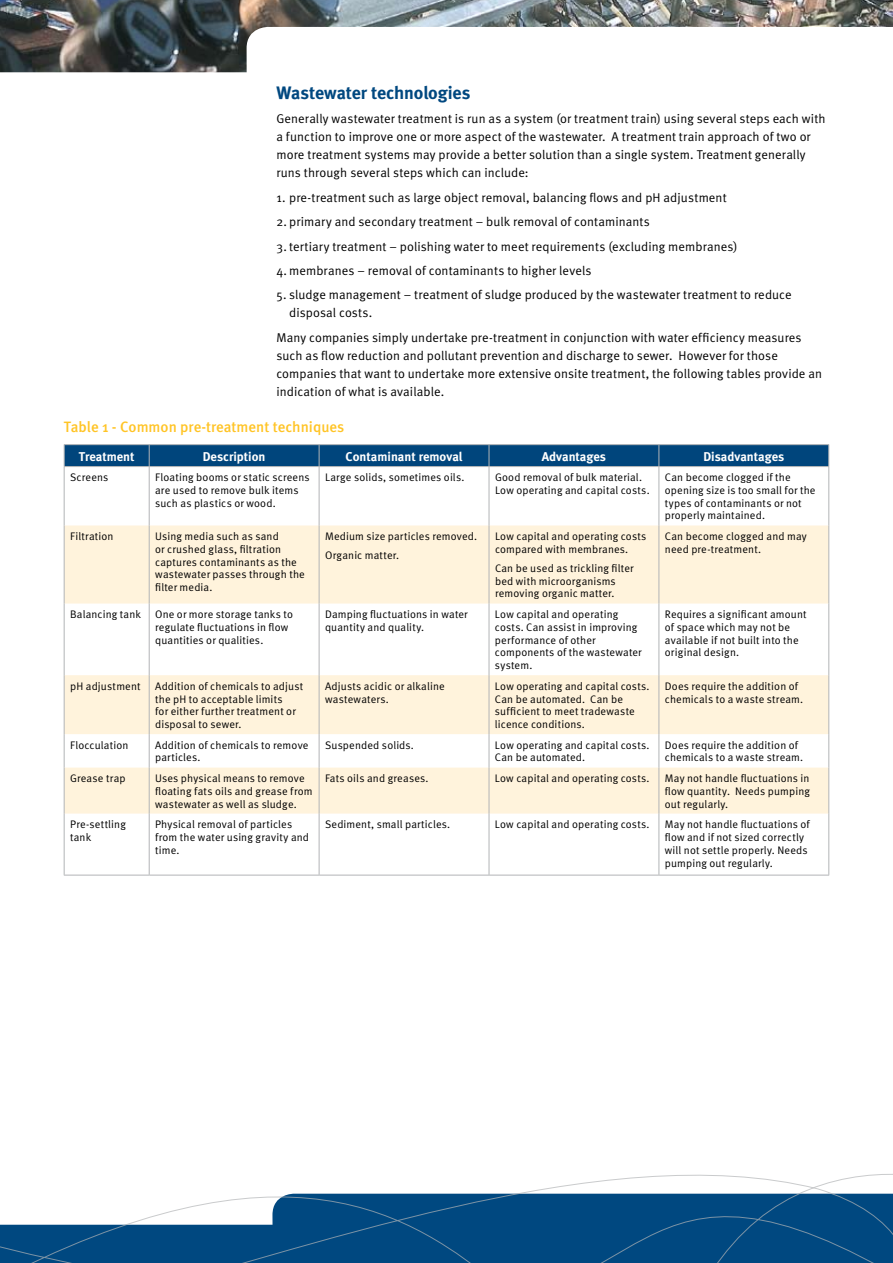
<style>
.page{position:relative;width:893px;height:1263px;background:#fff}
.page>*{position:absolute;margin:0;border:0;box-sizing:border-box;transform-origin:0 0}
.t1{font:700 18px "Meta";letter-spacing:-.005em;color:#004880}
.t2{font:500 15px "Meta";color:#ffc425}
.t3{font:12.75px/18px "Meta Normal";letter-spacing:.01em;color:#000}
.t4{font:700 12.75px "Meta";color:#fff}
.t5{font:10.95px/12.8px "Meta Normal";letter-spacing:.015em;color:#000}
</style>
<div class="page">
<svg style="left:0;top:1174px;width:893px;height:89px"></svg>
<img style="left:0;top:0;width:893px;height:72px">
<svg style="left:65px;top:525px;width:763px;height:289px;fill:#fff3dc"></svg>
<svg style="left:65px;top:814px;width:763px;height:61px"></svg>
<hr style="left:64px;top:467px;width:1px;height:58px;background:#b2b4b6">
<hr style="left:149px;top:467px;width:1px;height:58px;background:#b2b4b6">
<hr style="left:319px;top:467px;width:1px;height:58px;background:#b2b4b6">
<hr style="left:489px;top:467px;width:1px;height:58px;background:#b2b4b6">
<hr style="left:658px;top:467px;width:1px;height:58px;background:#b2b4b6">
<hr style="left:828px;top:467px;width:1px;height:58px;background:#b2b4b6">
<hr style="left:64px;top:525px;width:1px;height:78px;background:#b2b4b6">
<hr style="left:149px;top:525px;width:1px;height:78px;background:#b2b4b6">
<hr style="left:319px;top:525px;width:1px;height:78px;background:#b2b4b6">
<hr style="left:489px;top:525px;width:1px;height:78px;background:#b2b4b6">
<hr style="left:658px;top:525px;width:1px;height:78px;background:#b2b4b6">
<hr style="left:828px;top:525px;width:1px;height:78px;background:#b2b4b6">
<hr style="left:64px;top:603px;width:1px;height:72px;background:#b2b4b6">
<hr style="left:149px;top:603px;width:1px;height:72px;background:#b2b4b6">
<hr style="left:319px;top:603px;width:1px;height:72px;background:#b2b4b6">
<hr style="left:489px;top:603px;width:1px;height:72px;background:#b2b4b6">
<hr style="left:658px;top:603px;width:1px;height:72px;background:#b2b4b6">
<hr style="left:828px;top:603px;width:1px;height:72px;background:#b2b4b6">
<hr style="left:64px;top:675px;width:1px;height:59px;background:#b2b4b6">
<hr style="left:149px;top:675px;width:1px;height:59px;background:#b2b4b6">
<hr style="left:319px;top:675px;width:1px;height:59px;background:#b2b4b6">
<hr style="left:489px;top:675px;width:1px;height:59px;background:#b2b4b6">
<hr style="left:658px;top:675px;width:1px;height:59px;background:#b2b4b6">
<hr style="left:828px;top:675px;width:1px;height:59px;background:#b2b4b6">
<hr style="left:64px;top:734px;width:1px;height:33px;background:#b2b4b6">
<hr style="left:149px;top:734px;width:1px;height:33px;background:#b2b4b6">
<hr style="left:319px;top:734px;width:1px;height:33px;background:#b2b4b6">
<hr style="left:489px;top:734px;width:1px;height:33px;background:#b2b4b6">
<hr style="left:658px;top:734px;width:1px;height:33px;background:#b2b4b6">
<hr style="left:828px;top:734px;width:1px;height:33px;background:#b2b4b6">
<hr style="left:64px;top:767px;width:1px;height:47px;background:#b2b4b6">
<hr style="left:149px;top:767px;width:1px;height:47px;background:#b2b4b6">
<hr style="left:319px;top:767px;width:1px;height:47px;background:#b2b4b6">
<hr style="left:489px;top:767px;width:1px;height:47px;background:#b2b4b6">
<hr style="left:658px;top:767px;width:1px;height:47px;background:#b2b4b6">
<hr style="left:828px;top:767px;width:1px;height:47px;background:#b2b4b6">
<hr style="left:64px;top:444px;width:85px;height:1px;background:#b2b4b6">
<hr style="left:149px;top:444px;width:170px;height:1px;background:#b2b4b6">
<hr style="left:319px;top:444px;width:170px;height:1px;background:#b2b4b6">
<hr style="left:489px;top:444px;width:170px;height:1px;background:#b2b4b6">
<hr style="left:659px;top:444px;width:170px;height:1px;background:#b2b4b6">
<div style="left:64px;top:445px;width:765px;height:21px;background:#00457c"></div>
<hr style="left:64px;top:466px;width:85px;height:1px;background:#b2b4b6">
<hr style="left:149px;top:466px;width:170px;height:1px;background:#b2b4b6">
<hr style="left:319px;top:466px;width:170px;height:1px;background:#b2b4b6">
<hr style="left:489px;top:466px;width:170px;height:1px;background:#b2b4b6">
<hr style="left:659px;top:466px;width:170px;height:1px;background:#b2b4b6">
<hr style="left:64px;top:814px;width:1px;height:61px;background:#b2b4b6">
<hr style="left:149px;top:814px;width:1px;height:61px;background:#b2b4b6">
<hr style="left:319px;top:814px;width:1px;height:61px;background:#b2b4b6">
<hr style="left:489px;top:814px;width:1px;height:61px;background:#b2b4b6">
<hr style="left:658px;top:814px;width:1px;height:61px;background:#b2b4b6">
<hr style="left:828px;top:814px;width:1px;height:61px;background:#b2b4b6">
<hr style="left:64px;top:875px;width:85px;height:1px;background:#b2b4b6">
<hr style="left:149px;top:875px;width:170px;height:1px;background:#b2b4b6">
<hr style="left:319px;top:875px;width:170px;height:1px;background:#b2b4b6">
<hr style="left:489px;top:875px;width:170px;height:1px;background:#b2b4b6">
<hr style="left:659px;top:875px;width:170px;height:1px;background:#b2b4b6">
<h1 class="t1" style="left:276px;top:82px;width:196px">Wastewater technologies</h1>
<p class="t3" style="left:276px;top:110px;width:551px">Generally wastewater treatment is run as a system (or treatment train) using several steps each with a function to improve one or more aspect of the wastewater. A treatment train approach of two or more treatment systems may provide a better solution than a single system. Treatment generally runs through several steps which can include:</p>
<p class="t3" style="left:276px;top:188px;width:452px">1. pre-treatment such as large object removal, balancing flows and pH adjustment</p>
<p class="t3" style="left:276px;top:213px;width:375px">2. primary and secondary treatment – bulk removal of contaminants</p>
<p class="t3" style="left:276px;top:237px;width:462px">3. tertiary treatment – polishing water to meet requirements (excluding membranes)</p>
<p class="t3" style="left:276px;top:261px;width:317px">4. membranes – removal of contaminants to higher levels</p>
<p class="t3" style="left:289px;top:286px;width:504px;text-indent:-13px">5. sludge management – treatment of sludge produced by the wastewater treatment to reduce disposal costs.</p>
<p class="t3" style="left:276px;top:328px;width:547px">Many companies simply undertake pre-treatment in conjunction with water efficiency measures such as flow reduction and pollutant prevention and discharge to sewer. H owever for those companies that want to undertake more extensive onsite treatment, the following tables provide an indication of what is available.</p>
<h2 class="t2" style="left:64px;top:418px;width:282px">Table 1 - Common pre-treatment techniques</h2>
<p class="t4" style="left:79px;top:448px;width:57px">Treatment</p>
<p class="t4" style="left:203px;top:448px;width:64px">Description</p>
<p class="t4" style="left:346px;top:448px;width:118px">Contaminant removal</p>
<p class="t4" style="left:542px;top:448px;width:66px">Advantages</p>
<p class="t4" style="left:703px;top:448px;width:82px">Disadvantages</p>
<p class="t5" style="left:70px;top:471px;width:40px">Screens</p>
<p class="t5" style="left:155px;top:471px;width:156px">Floating booms or static screens are used to remove bulk items such as plastics or wood.</p>
<p class="t5" style="left:325px;top:471px;width:141px">Large solids, sometimes oils.</p>
<p class="t5" style="left:495px;top:471px;width:156px">Good removal of bulk material.<br>Low operating and capital costs.</p>
<p class="t5" style="left:665px;top:471px;width:152px">Can become clogged if the opening size is too small for the types of contaminants or not properly maintained.</p>
<p class="t5" style="left:70px;top:530px;width:45px">Filtration</p>
<p class="t5" style="left:155px;top:530px;width:151px">Using media such as sand<br>or crushed glass, filtration captures contaminants as the wastewater passes through the filter media.</p>
<p class="t5" style="left:325px;top:527px;width:154px;line-height:19.2px">Medium size particles removed.<br>Organic matter.</p>
<p class="t5" style="left:495px;top:530px;width:153px">Low capital and operating costs compared with membranes.</p>
<p class="t5" style="left:665px;top:530px;width:143px">Can become clogged and may need pre-treatment.</p>
<p class="t5" style="left:495px;top:562px;width:140px">Can be used as trickling filter bed with microorganisms removing organic matter.</p>
<p class="t5" style="left:70px;top:608px;width:72px">Balancing tank</p>
<p class="t5" style="left:155px;top:608px;width:139px">One or more storage tanks to regulate fluctuations in flow quantities or qualities.</p>
<p class="t5" style="left:325px;top:608px;width:144px">Damping fluctuations in water quantity and quality.</p>
<p class="t5" style="left:495px;top:608px;width:148px">Low capital and operating costs. Can assist in improving performance of other components of the wastewater system.</p>
<p class="t5" style="left:665px;top:608px;width:143px">Requires a significant amount of space which may not be available if not built into the original design.</p>
<p class="t5" style="left:70px;top:679px;width:72px">pH adjustment</p>
<p class="t5" style="left:155px;top:679px;width:150px">Addition of chemicals to adjust the pH to acceptable limits<br>for either further treatment or disposal to sewer.</p>
<p class="t5" style="left:325px;top:679px;width:121px">Adjusts acidic or alkaline wastewaters.</p>
<p class="t5" style="left:495px;top:679px;width:156px">Low operating and capital costs.<br>Can be automated. Can be sufficient to meet tradewaste licence conditions.</p>
<p class="t5" style="left:665px;top:679px;width:140px">Does require the addition of chemicals to a waste stream.</p>
<p class="t5" style="left:70px;top:738px;width:60px">Flocculation</p>
<p class="t5" style="left:155px;top:738px;width:155px">Addition of chemicals to remove particles.</p>
<p class="t5" style="left:325px;top:738px;width:90px">Suspended solids.</p>
<p class="t5" style="left:495px;top:738px;width:156px">Low operating and capital costs.<br>Can be automated.</p>
<p class="t5" style="left:665px;top:738px;width:140px">Does require the addition of chemicals to a waste stream.</p>
<p class="t5" style="left:70px;top:772px;width:57px">Grease trap</p>
<p class="t5" style="left:155px;top:772px;width:159px">Uses physical means to remove floating fats oils and grease from wastewater as well as sludge.</p>
<p class="t5" style="left:325px;top:772px;width:105px">Fats oils and greases.</p>
<p class="t5" style="left:495px;top:772px;width:156px">Low capital and operating costs.</p>
<p class="t5" style="left:665px;top:772px;width:147px;text-align:justify">May not handle fluctuations in flow quantity. N eeds pumping out regularly.</p>
<p class="t5" style="left:70px;top:818px;width:57px">Pre-settling tank</p>
<p class="t5" style="left:155px;top:818px;width:155px">Physical removal of particles from the water using gravity and time.</p>
<p class="t5" style="left:325px;top:818px;width:127px">Sediment, small particles.</p>
<p class="t5" style="left:495px;top:818px;width:156px">Low capital and operating costs.</p>
<p class="t5" style="left:665px;top:818px;width:146px">May not handle fluctuations of flow and if not sized correctly will not settle properly. N eeds pumping out regularly.</p>
</div>
